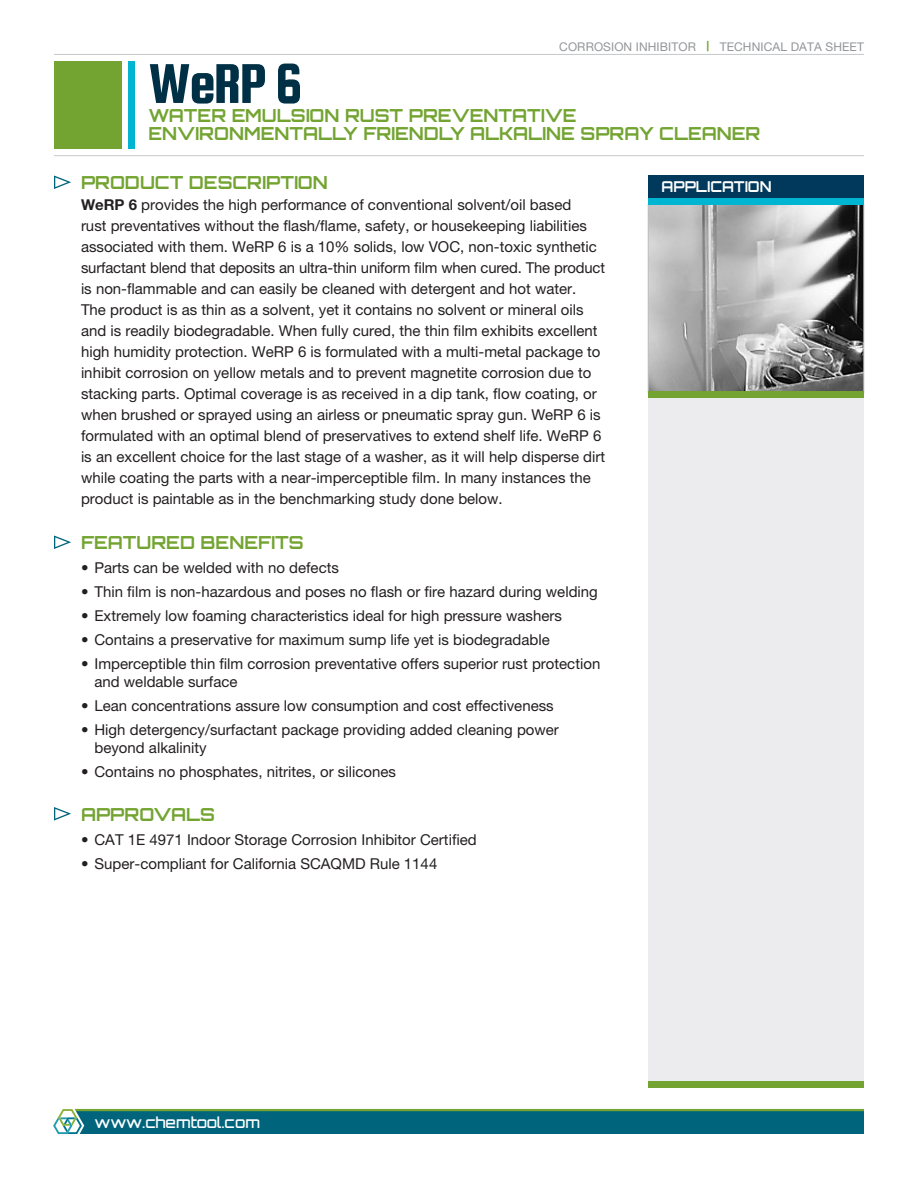
<style>
.page{position:relative;width:918px;height:1188px;background:#fff}
.page>*{position:absolute;margin:0;border:0;box-sizing:border-box;transform-origin:0 0}
.t1{font:60px "Squada One";color:#003045}
._03_-_subhead{font:700 18px "Orbitron";color:#73a432}
._04_-_Body_Copy_10_1{font:15px/21px "Helvetica Neue LT Pro";color:#231f20}
._06_-_Benefits_Bulle{font:15px "Helvetica Neue LT Pro";color:#231f20}
.t2{font:500 15px "Orbitron";color:#fff}
._03_-_subhead-2{font:700 15px "Orbitron";color:#fff;scale:.95 1}
.t3{font:12px "Helvetica Neue LT Pro";letter-spacing:.01em;color:#939598}
.s1{font-weight:700;font-size:10.2px;color:#73a432}
.s2{font-weight:700}
</style>
<div class="page">
<div style="left:648px;top:365px;width:216px;height:719px;background:#ececee"></div>
<div style="left:648px;top:1081px;width:216px;height:7px;background:#73a432"></div>
<div style="left:648px;top:176px;width:216px;height:22px;background:#00395c"></div>
<svg style="left:650px;top:206px;width:212px;height:185px;background:#a2a2a2"></svg>
<div style="left:648px;top:204px;width:216px;height:189px;border:1px solid #bcbdc0"></div>
<div style="left:648px;top:198px;width:216px;height:7px;background:#00b5d1"></div>
<div style="left:648px;top:392px;width:216px;height:6px;background:#73a432"></div>
<svg style="left:54px;top:176px;width:17px;height:13px"></svg>
<svg style="left:54px;top:536px;width:17px;height:13px"></svg>
<svg style="left:54px;top:807px;width:17px;height:14px"></svg>
<div style="left:128px;top:61px;width:6px;height:88px;background:#00b5d1"></div>
<div style="left:54px;top:61px;width:68px;height:88px;background:#73a432"></div>
<hr style="left:54px;top:54px;width:810px;height:1px;background:#c7c8ca">
<hr style="left:54px;top:155px;width:810px;height:1px;background:#c7c8ca">
<div style="left:54px;top:1111px;width:810px;height:23px;background:#00657c"></div>
<hr style="left:54px;top:1109px;width:810px;height:2px;background:#73a432">
<svg style="left:53px;top:1108px;width:31px;height:26px"></svg>
<p class="t3" style="left:559px;top:39px;width:306px">CORROSION INHIBITOR <span class="s1">|</span> TECHNICAL DATA SHEET</p>
<p class="t1" style="left:148px;top:51px;width:156px">WeRP 6</p>
<p class="_03_-_subhead" style="left:148px;top:105px;width:430px">WATER EMULSION RUST PREVENTATIVE</p>
<p class="_03_-_subhead" style="left:148px;top:123px;width:613px">ENVIRONMENTALLY FRIENDLY ALKALINE SPRAY CLEANER</p>
<p class="_03_-_subhead" style="left:81px;top:172px;width:248px">PRODUCT DESCRIPTION</p>
<p class="_04_-_Body_Copy_10_1" style="left:81px;top:194px;width:526px"><span class="s2">WeRP 6</span> provides the high performance of conventional solvent/oil based<br>rust preventatives without the flash/flame, safety, or housekeeping liabilities associated with them. WeRP 6 is a 10% solids, low VOC, non-toxic synthetic surfactant blend that deposits an ultra-thin uniform film when cured. The product is non-flammable and can easily be cleaned with detergent and hot water.<br>The product is as thin as a solvent, yet it contains no solvent or mineral oils and is readily biodegradable. When fully cured, the thin film exhibits excellent high humidity protection. WeRP 6 is formulated with a multi-metal package to inhibit corrosion on yellow metals and to prevent magnetite corrosion due to stacking parts. Optimal coverage is as received in a dip tank, flow coating, or when brushed or sprayed using an airless or pneumatic spray gun. WeRP 6 is formulated with an optimal blend of preservatives to extend shelf life. WeRP 6 is an excellent choice for the last stage of a washer, as it will help disperse dirt while coating the parts with a near-imperceptible film. In many instances the product is paintable as in the benchmarking study done below.</p>
<p class="_03_-_subhead" style="left:81px;top:532px;width:224px">FEATURED BENEFITS</p>
<p class="_06_-_Benefits_Bulle" style="left:81px;top:559px;width:259px">• Parts can be welded with no defects</p>
<p class="_06_-_Benefits_Bulle" style="left:81px;top:583px;width:518px">• Thin film is non-hazardous and poses no flash or fire hazard during welding</p>
<p class="_06_-_Benefits_Bulle" style="left:81px;top:607px;width:482px">• Extremely low foaming characteristics ideal for high pressure washers</p>
<p class="_06_-_Benefits_Bulle" style="left:81px;top:631px;width:470px">• Contains a preservative for maximum sump life yet is biodegradable</p>
<p class="_06_-_Benefits_Bulle" style="left:81px;top:655px;width:521px">• Imperceptible thin film corrosion preventative offers superior rust protection</p>
<p class="_06_-_Benefits_Bulle" style="left:94px;top:673px;width:145px">and weldable surface</p>
<p class="_06_-_Benefits_Bulle" style="left:81px;top:697px;width:474px">• Lean concentrations assure low consumption and cost effectiveness</p>
<p class="_06_-_Benefits_Bulle" style="left:81px;top:721px;width:479px">• High detergency/surfactant package providing added cleaning power</p>
<p class="_06_-_Benefits_Bulle" style="left:94px;top:739px;width:114px">beyond alkalinity</p>
<p class="_06_-_Benefits_Bulle" style="left:81px;top:763px;width:316px">• Contains no phosphates, nitrites, or silicones</p>
<p class="_03_-_subhead" style="left:81px;top:803px;width:136px">APPROVALS</p>
<p class="_06_-_Benefits_Bulle" style="left:81px;top:830px;width:397px">• CAT 1E 4971 Indoor Storage Corrosion Inhibitor Certified</p>
<p class="_06_-_Benefits_Bulle" style="left:81px;top:854px;width:358px">• Super-compliant for California SCAQMD Rule 1144</p>
<p class="_03_-_subhead-2" style="left:662px;top:178px;width:117px">APPLICATION</p>
<p class="t2" style="left:94px;top:1113px;width:167px">www.chemtool.com</p>
</div>
